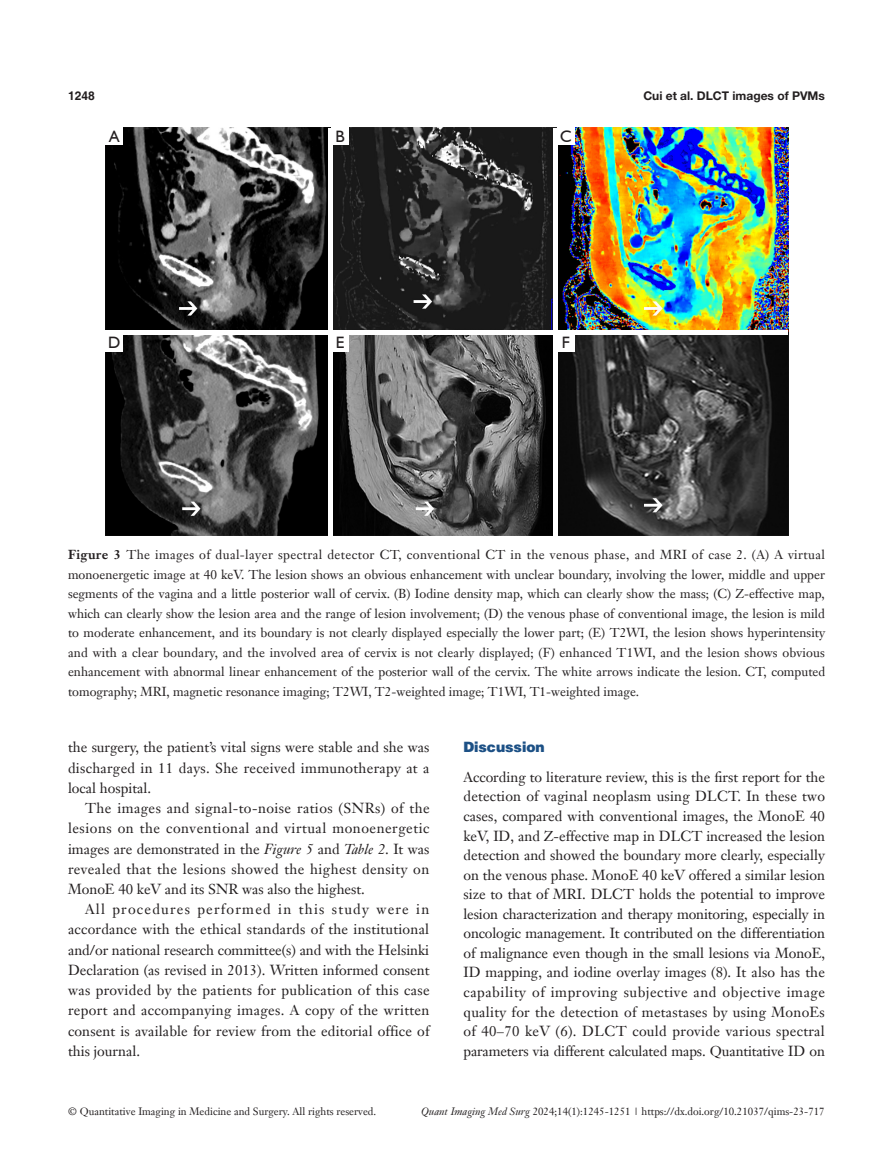
<style>
.page{position:relative;width:893px;height:1170px;background:#fff}
.page>*{position:absolute;margin:0;border:0;box-sizing:border-box;transform-origin:0 0}
.t1{font:16.5px "Humanist 521 BT";color:#231f20}
.t2{font:14.25px/19.5px "Janson Text LT";color:#231f20;text-align:justify}
.t3{font:900 14.25px "Helvetica";color:#1c5085}
.t4{font:12.75px/19.5px "Janson Text LT";color:#231f20;text-align:justify}
.t5{font:700 12px "Helvetica Neue LT Pro";color:#231f20}
.t6{font:700 12px "Helvetica";color:#231f20}
.t7{font:10.5px "Janson Text LT";color:#231f20}
.s1{font-weight:700}
.s2{font-style:italic}
</style>
<div class="page">
<img style="left:106px;top:128px;width:682px;height:407px">
<hr style="left:328px;top:128px;width:4px;height:407px;background:#fff">
<hr style="left:554px;top:128px;width:4px;height:407px;background:#fff">
<hr style="left:106px;top:330px;width:682px;height:4px;background:#fff">
<div style="left:106px;top:128px;width:17px;height:17px;background:#fff"></div>
<div style="left:332px;top:128px;width:17px;height:17px;background:#fff"></div>
<div style="left:557px;top:128px;width:17px;height:17px;background:#fff"></div>
<div style="left:106px;top:334px;width:17px;height:17px;background:#fff"></div>
<div style="left:332px;top:334px;width:17px;height:17px;background:#fff"></div>
<div style="left:557px;top:334px;width:17px;height:17px;background:#fff"></div>
<p class="t6" style="left:68px;top:88px;width:28px">1248</p>
<p class="t5" style="left:643px;top:88px;width:183px">Cui et al. DLCT images of PVMs</p>
<p class="t1" style="left:109px;top:126px;width:12px">A</p>
<p class="t1" style="left:335px;top:126px;width:11px">B</p>
<p class="t1" style="left:560px;top:126px;width:13px">C</p>
<p class="t1" style="left:108px;top:332px;width:14px">D</p>
<p class="t1" style="left:336px;top:332px;width:10px">E</p>
<p class="t1" style="left:562px;top:332px;width:10px">F</p>
<p class="t4" style="left:68px;top:545px;width:759px"><span class="s1">Figure 3</span> The images of dual-layer spectral detector CT, conventional CT in the venous phase, and MRI of case 2. (A) A virtual monoenergetic image at 40 keV. The lesion shows an obvious enhancement with unclear boundary, involving the lower, middle and upper segments of the vagina and a little posterior wall of cervix. (B) Iodine density map, which can clearly show the mass; (C) Z-effective map, which can clearly show the lesion area and the range of lesion involvement; (D) the venous phase of conventional image, the lesion is mild to moderate enhancement, and its boundary is not clearly displayed especially the lower part; (E) T2WI, the lesion shows hyperintensity and with a clear boundary, and the involved area of cervix is not clearly displayed; (F) enhanced T1WI, and the lesion shows obvious enhancement with abnormal linear enhancement of the posterior wall of the cervix. The white arrows indicate the lesion. CT, computed tomography; MRI, magnetic resonance imaging; T2WI, T2-weighted image; T1WI, T1-weighted image.</p>
<p class="t2" style="left:68px;top:737px;width:363px;line-height:20.2px">the surgery, the patient’s vital signs were stable and she was discharged in 11 days. She received immunotherapy at a local hospital.</p>
<p class="t2" style="left:68px;top:797px;width:363px;line-height:20.2px;text-indent:17px">The images and signal-to-noise ratios (SNRs) of the lesions on the conventional and virtual monoenergetic images are demonstrated in the <span class="s2">Figure 5</span> and <span class="s2">Table 2</span>. It was revealed that the lesions showed the highest density on MonoE 40 keV and its SNR was also the highest.</p>
<p class="t2" style="left:68px;top:898px;width:363px;line-height:20.2px;text-indent:17px">All procedures performed in this study were in accordance with the ethical standards of the institutional and/or national research committee(s) and with the Helsinki Declaration (as revised in 2013). Written informed consent was provided by the patients for publication of this case report and accompanying images. A copy of the written consent is available for review from the editorial office of this journal.</p>
<p class="t3" style="left:463px;top:738px;width:83px">Discussion</p>
<p class="t2" style="left:463px;top:767px;width:363px">According to literature review, this is the first report for the detection of vaginal neoplasm using DLCT. In these two cases, compared with conventional images, the MonoE 40 keV, ID, and Z-effective map in DLCT increased the lesion detection and showed the boundary more clearly, especially on the venous phase. MonoE 40 keV offered a similar lesion size to that of MRI. DLCT holds the potential to improve lesion characterization and therapy monitoring, especially in oncologic management. It contributed on the differentiation of malignance even though in the small lesions via MonoE, ID mapping, and iodine overlay images (8). It also has the capability of improving subjective and objective image quality for the detection of metastases by using MonoEs of 40–70 keV (6). DLCT could provide various spectral parameters via different calculated maps. Quantitative ID on</p>
<p class="t7" style="left:68px;top:1104px;width:310px">© Quantitative Imaging in Medicine and Surgery. All rights reserved.</p>
<p class="t7" style="left:421px;top:1104px;width:405px"><span class="s2">Quant Imaging Med Surg</span> 2024;14(1):1245-1251 | https://dx.doi.org/10.21037/qims-23-717</p>
</div>
